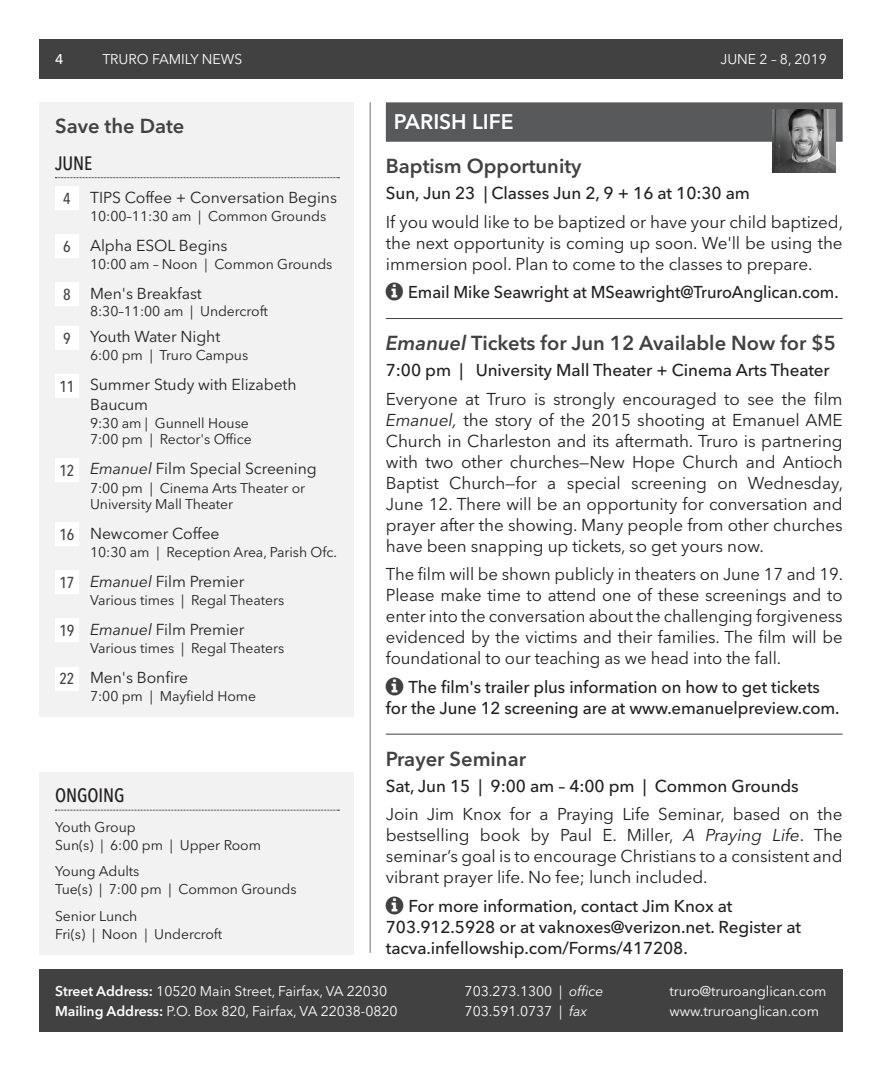
<style>
.page{position:relative;width:882px;height:1071px;background:#fff}
.page>*{position:absolute;margin:0;border:0;box-sizing:border-box;transform-origin:0 0}
.t1{font:600 21px "Avenir Next LT Pro";color:#fff}
.t2{font:600 20.12px "Avenir Next LT Pro";color:#414142}
.t3{font:500 condensed 19.25px "Avenir Next LT Pro";letter-spacing:-.005em;color:#231f20}
.t4{font:17.15px/21px "Avenir Next LT Pro";letter-spacing:-.005em;color:#231f20;text-align:justify}
.t5{font:500 17.15px/21px "Avenir Next LT Pro";letter-spacing:-.005em;color:#231f20;text-align:center}
.t6{font:500 17.15px "Avenir Next LT Pro";letter-spacing:-.005em;color:#231f20;scale:.96 1}
.t7{font:15.75px/19.2px "Avenir Next LT Pro";letter-spacing:-.005em;color:#231f20}
.t8{font:14px/18px "Avenir Next LT Pro";letter-spacing:-.005em;color:#231f20}
.t9{font:14px/19.9px "Avenir Next LT Pro";letter-spacing:-.005em;color:#fff}
.t10{font:500 14px "Avenir Next LT Pro";color:#fff}
.s1{font-weight:500;font-stretch:condensed;color:#414142}
.s2{font-style:italic}
.s3{font-weight:600}
</style>
<div class="page">
<div style="left:39px;top:969px;width:804px;height:63px;background:#414142"></div>
<div style="left:39px;top:39px;width:804px;height:40px;background:#414142"></div>
<hr style="left:370px;top:102px;width:1px;height:851px;background:#6d6f71">
<div style="left:39px;top:102px;width:315px;height:615px;background:#f2f2f3"></div>
<svg style="left:55px;top:177px;width:284px;height:1px"></svg>
<div style="left:55px;top:186px;width:24px;height:24px;background:#fff"></div>
<div style="left:55px;top:234px;width:24px;height:24px;background:#fff"></div>
<div style="left:55px;top:282px;width:24px;height:24px;background:#fff"></div>
<div style="left:55px;top:326px;width:24px;height:23px;background:#fff"></div>
<div style="left:55px;top:374px;width:24px;height:23px;background:#fff"></div>
<div style="left:55px;top:458px;width:24px;height:23px;background:#fff"></div>
<div style="left:55px;top:523px;width:24px;height:23px;background:#fff"></div>
<div style="left:55px;top:571px;width:24px;height:23px;background:#fff"></div>
<div style="left:55px;top:619px;width:24px;height:23px;background:#fff"></div>
<div style="left:55px;top:667px;width:24px;height:23px;background:#fff"></div>
<div style="left:39px;top:772px;width:315px;height:183px;background:#f2f2f3"></div>
<svg style="left:55px;top:810px;width:284px;height:1px"></svg>
<div style="left:386px;top:102px;width:457px;height:40px;background:#58595b"></div>
<hr style="left:386px;top:318px;width:457px;height:1px;background:#414142">
<hr style="left:386px;top:734px;width:457px;height:1px;background:#414142">
<img style="left:773px;top:109px;width:63px;height:63px">
<p class="t10" style="left:55px;top:51px;width:10px">4</p>
<p class="t9" style="left:102px;top:49px;width:141px">TRURO FAMILY NEWS</p>
<p class="t9" style="left:721px;top:49px;width:108px">JUNE 2 – 8, 2019</p>
<p class="t2" style="left:55px;top:114px;width:131px">Save the Date</p>
<p class="t3" style="left:55px;top:151px;width:39px">JUNE</p>
<p class="t7" style="left:63px;top:188px;width:275px"><span class="s1">4</span> TIPS Coffee + Conversation Begins</p>
<p class="t8" style="left:90px;top:207px;width:238px">10:00–11:30 am | Common Grounds</p>
<p class="t7" style="left:63px;top:236px;width:166px"><span class="s1">6</span> Alpha ESOL Begins</p>
<p class="t8" style="left:90px;top:255px;width:244px">10:00 am – Noon | Common Grounds</p>
<p class="t7" style="left:63px;top:284px;width:140px"><span class="s1">8</span> Men's Breakfast</p>
<p class="t8" style="left:90px;top:302px;width:179px">8:30–11:00 am | Undercroft</p>
<p class="t7" style="left:63px;top:327px;width:159px"><span class="s1">9</span> Youth Water Night</p>
<p class="t8" style="left:90px;top:346px;width:160px">6:00 pm | Truro Campus</p>
<p class="t7" style="left:90px;top:375px;width:208px;text-indent:-31px"><span class="s1">11</span> Summer Study with Elizabeth<br>Baucum</p>
<p class="t8" style="left:90px;top:414px;width:163px;line-height:16.8px">9:30 am | Gunnell House<br>7:00 pm | Rector's Office</p>
<p class="t7" style="left:59px;top:459px;width:259px"><span class="s1">12</span> <span class="s2">Emanuel</span> Film Special Screening</p>
<p class="t8" style="left:90px;top:479px;width:217px;line-height:16.8px">7:00 pm | Cinema Arts Theater or<br>University Mall Theater</p>
<p class="t7" style="left:59px;top:524px;width:162px"><span class="s1">16</span> Newcomer Coffee</p>
<p class="t8" style="left:90px;top:543px;width:246px">10:30 am | Reception Area, Parish Ofc.</p>
<p class="t7" style="left:59px;top:572px;width:187px"><span class="s1">17</span> <span class="s2">Emanuel</span> Film Premier</p>
<p class="t8" style="left:90px;top:591px;width:196px">Various times | Regal Theaters</p>
<p class="t7" style="left:59px;top:620px;width:187px"><span class="s1">19</span> <span class="s2">Emanuel</span> Film Premier</p>
<p class="t8" style="left:90px;top:639px;width:196px">Various times | Regal Theaters</p>
<p class="t7" style="left:59px;top:668px;width:130px"><span class="s1">22</span> Men's Bonfire</p>
<p class="t8" style="left:90px;top:687px;width:168px">7:00 pm | Mayfield Home</p>
<p class="t3" style="left:55px;top:784px;width:71px">ONGOING</p>
<p class="t8" style="left:55px;top:818px;width:208px">Youth Group<br>Sun(s) | 6:00 pm | Upper Room</p>
<p class="t8" style="left:55px;top:862px;width:243px">Young Adults<br>Tue(s) | 7:00 pm | Common Grounds</p>
<p class="t8" style="left:55px;top:907px;width:169px">Senior Lunch<br>Fri(s) | Noon | Undercroft</p>
<p class="t1" style="left:394px;top:109px;width:121px">PARISH LIFE</p>
<p class="t2" style="left:386px;top:154px;width:197px">Baptism Opportunity</p>
<p class="t5" style="left:386px;top:183px;width:366px">Sun, Jun 23 | Classes Jun 2, 9 + 16 at 10:30 am</p>
<p class="t4" style="left:386px;top:211px;width:459px">If you would like to be baptized or have your child baptized, the next opportunity is coming up soon. We'll be using the immersion pool. Plan to come to the classes to prepare.</p>
<p class="t6" style="left:408px;top:282px;width:450px">Email Mike Seawright at MSeawright@TruroAnglican.com.</p>
<p class="t2" style="left:386px;top:331px;width:452px"><span class="s2">Emanuel</span> Tickets for Jun 12 Available Now for $5</p>
<p class="t5" style="left:386px;top:360px;width:445px">7:00 pm | University Mall Theater + Cinema Arts Theater</p>
<p class="t4" style="left:386px;top:388px;width:459px">Everyone at Truro is strongly encouraged to see the film <span class="s2">Emanuel,</span> the story of the 2015 shooting at Emanuel AME Church in Charleston and its aftermath. Truro is partnering with two other churches—New Hope Church and Antioch Baptist Church—for a special screening on Wednesday, June 12. There will be an opportunity for conversation and prayer after the showing. Many people from other churches have been snapping up tickets, so get yours now.</p>
<p class="t4" style="left:386px;top:564px;width:458px;text-align:left">The film will be shown publicly in theaters on June 17 and 19.<br>Please make time to attend one of these screenings and to enter into the conversation about the challenging forgiveness evidenced by the victims and their families. The film will be foundational to our teaching as we head into the fall.</p>
<p class="t5" style="left:386px;top:676px;width:455px">The film's trailer plus information on how to get tickets<br>for the June 12 screening are at www.emanuelpreview.com.</p>
<p class="t2" style="left:386px;top:747px;width:142px">Prayer Seminar</p>
<p class="t5" style="left:386px;top:775px;width:414px">Sat, Jun 15 | 9:00 am – 4:00 pm | Common Grounds</p>
<p class="t4" style="left:386px;top:804px;width:458px">Join Jim Knox for a Praying Life Seminar, based on the bestselling book by Paul E. Miller, <span class="s2">A Praying Life</span>. The seminar’s goal is to encourage Christians to a consistent and vibrant prayer life. No fee; lunch included.</p>
<p class="t5" style="left:386px;top:895px;width:417px;text-align:left;text-indent:23px">For more information, contact Jim Knox at<br>703.912.5928 or at vaknoxes@verizon.net. Register at tacva.infellowship.com/Forms/417208.</p>
<p class="t9" style="left:55px;top:981px;width:344px"><span class="s3">Street Address:</span> 10520 Main Street, Fairfax, VA 22030<br><span class="s3">Mailing Address:</span> P.O. Box 820, Fairfax, VA 22038-0820</p>
<p class="t9" style="left:465px;top:981px;width:140px">703.273.1300 | <span class="s2">office<br></span>703.591.0737 | <span class="s2">fax</span></p>
<p class="t9" style="left:669px;top:981px;width:159px">truro@truroanglican.com www.truroanglican.com</p>
</div>
